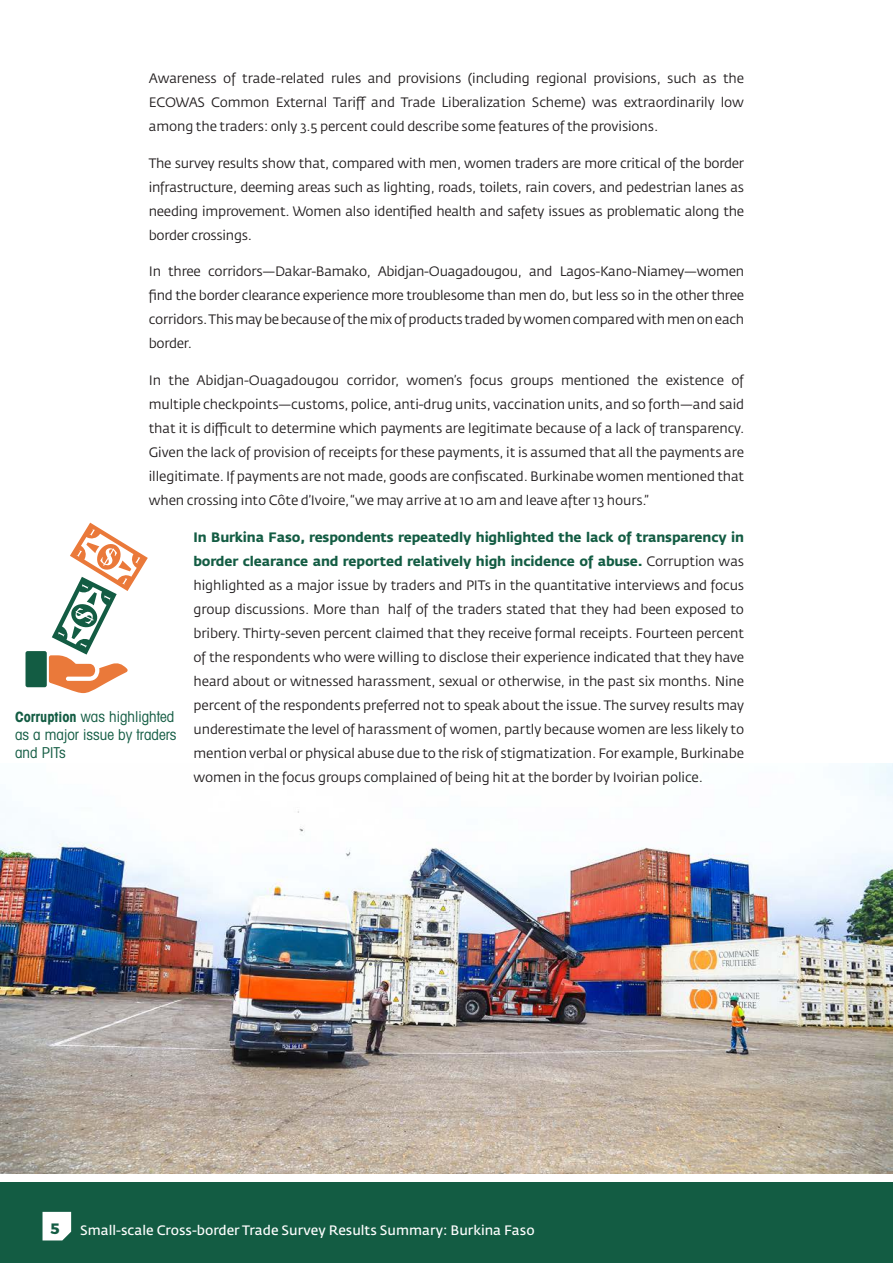
<style>
.page{position:relative;width:893px;height:1263px;background:#fff}
.page>*{position:absolute;margin:0;border:0;box-sizing:border-box;transform-origin:0 0}
.Sidebar_Text{font:condensed 15px/18px "Avant Garde";color:#135c43}
.t1{font:700 15px "Montserrat";color:#135c43}
.Body_Text{font:13.5px/24px "Fedra Sans Std";letter-spacing:-.01em;color:#231f20;text-align:justify}
.t2{font:13.5px "Fedra Sans Std";color:#fff}
.s1{font-weight:700;color:#135c43}
.s2{font-weight:700;font-size:14.25px}
</style>
<div class="page">
<img style="left:0;top:763px;width:893px;height:411px">
<div style="left:26px;top:651px;width:21px;height:36px;background:#135c43;border-radius:2px"></div>
<svg style="left:49px;top:523px;width:99px;height:170px"></svg>
<div style="left:0;top:1182px;width:893px;height:81px;background:#135c43"></div>
<svg style="left:43px;top:1212px;width:28px;height:28px"></svg>
<p class="Body_Text" style="left:149px;top:66px;width:597px">Awareness of trade-related rules and provisions (including regional provisions, such as the ECOWAS Common External Tariff and Trade Liberalization Scheme) was extraordinarily low among the traders: only 3.5 percent could describe some features of the provisions.</p>
<p class="Body_Text" style="left:149px;top:151px;width:597px">The survey results show that, compared with men, women traders are more critical of the border infrastructure, deeming areas such as lighting, roads, toilets, rain covers, and pedestrian lanes as needing improvement. Women also identified health and safety issues as problematic along the border crossings.</p>
<p class="Body_Text" style="left:149px;top:260px;width:597px">In three corridors—Dakar-Bamako, Abidjan-Ouagadougou, and Lagos-Kano-Niamey—women find the border clearance experience more troublesome than men do, but less so in the other three corridors. This may be because of the mix of products traded by women compared with men on each border.</p>
<p class="Body_Text" style="left:149px;top:368px;width:597px">In the Abidjan-Ouagadougou corridor, women’s focus groups mentioned the existence of multiple checkpoints—customs, police, anti-drug units, vaccination units, and so forth—and said that it is difficult to determine which payments are legitimate because of a lack of transparency.<br>Given the lack of provision of receipts for these payments, it is assumed that all the payments are illegitimate. If payments are not made, goods are confiscated. Burkinabe women mentioned that when crossing into Côte d’Ivoire, “we may arrive at 10 am and leave after 13 hours.”</p>
<p class="Body_Text" style="left:194px;top:525px;width:552px"><span class="s1">In Burkina Faso, respondents repeatedly highlighted the lack of transparency in border clearance and reported relatively high incidence of abuse.</span> Corruption was highlighted as a major issue by traders and PITs in the quantitative interviews and focus group discussions. More than half of the traders stated that they had been exposed to bribery. Thirty-seven percent claimed that they receive formal receipts. Fourteen percent of the respondents who were willing to disclose their experience indicated that they have heard about or witnessed harassment, sexual or otherwise, in the past six months. Nine percent of the respondents preferred not to speak about the issue. The survey results may underestimate the level of harassment of women, partly because women are less likely to mention verbal or physical abuse due to the risk of stigmatization. For example, Burkinabe women in the focus groups complained of being hit at the border by Ivoirian police.</p>
<p class="Sidebar_Text" style="left:15px;top:708px;width:163px"><span class="s2">Corruption</span> was highlighted as a major issue by traders and PITs</p>
<p class="t1" style="left:51px;top:1219px;width:11px">5</p>
<p class="t2" style="left:80px;top:1221px;width:456px">Small-scale Cross-border Trade Survey Results Summary: Burkina Faso</p>
</div>
